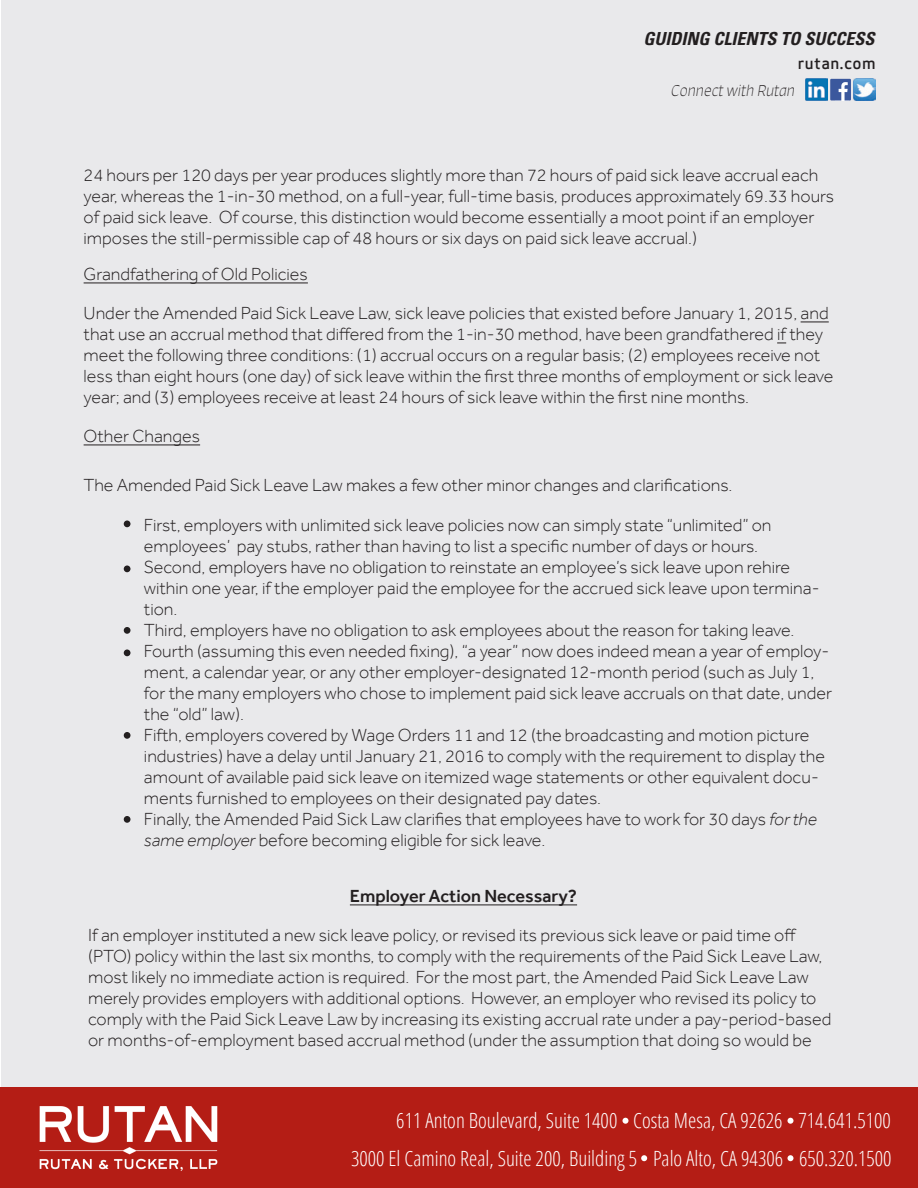
<style>
.page{position:relative;width:918px;height:1188px;background:#fff}
.page>*{position:absolute;margin:0;border:0;box-sizing:border-box;transform-origin:0 0}
.t1{font:300 condensed 21px/37.3px "Open Sans";color:#fff;text-align:right}
.t2{font:300 18px/21px "Effra";color:#231f20}
.t3{font:500 18px "Effra";color:#231f20}
.t4{font:italic 700 condensed 18px "Univers LT Std";color:#231f20}
.t5{font:500 16.5px "Apex Sans";letter-spacing:.03em;color:#231f20}
.t6{font:italic 100 15px "Signo";color:#231f20}
.s1{font-style:italic}
</style>
<div class="page">
<div style="left:1px;top:0;width:916px;height:1188px;background:#e9e9eb"></div>
<div style="left:0;top:1088px;width:918px;height:100px;background:#b41d15"></div>
<svg style="left:622px;top:1118px;width:6px;height:6px"></svg>
<svg style="left:788px;top:1118px;width:6px;height:6px"></svg>
<svg style="left:641px;top:1155px;width:6px;height:6px"></svg>
<svg style="left:788px;top:1155px;width:6px;height:6px"></svg>
<img style="left:854px;top:79px;width:22px;height:22px">
<img style="left:806px;top:79px;width:21px;height:21px">
<svg style="left:830px;top:79px;width:21px;height:21px"></svg>
<hr style="left:84px;top:283px;width:224px;height:1px;background:#231f20">
<svg style="left:801px;top:322px;width:28px;height:1px"></svg>
<hr style="left:84px;top:445px;width:116px;height:1px;background:#231f20">
<hr style="left:350px;top:905px;width:227px;height:1px;background:#231f20">
<img style="left:39px;top:1106px;width:179px;height:65px">
<div style="left:124px;top:520px;width:6px;height:7px;background:#231f20;border-radius:50%"></div>
<svg style="left:124px;top:566px;width:6px;height:6px"></svg>
<div style="left:124px;top:627px;width:6px;height:7px;background:#231f20;border-radius:50%"></div>
<svg style="left:124px;top:650px;width:6px;height:6px"></svg>
<div style="left:124px;top:732px;width:6px;height:7px;background:#231f20;border-radius:50%"></div>
<div style="left:124px;top:816px;width:6px;height:7px;background:#231f20;border-radius:50%"></div>
<p class="t4" style="left:644px;top:27px;width:233px">GUIDING CLIENTS TO SUCCESS</p>
<p class="t6" style="left:671px;top:81px;width:125px">Connect with Rutan</p>
<p class="t5" style="left:798px;top:48px;width:80px">rutan.com</p>
<p class="t2" style="left:84px;top:165px;width:752px">24 hours per 120 days per year produces slightly more than 72 hours of paid sick leave accrual each year, whereas the 1-in-30 method, on a full-year, full-time basis, produces approximately 69.33 hours of paid sick leave. Of course, this distinction would become essentially a moot point if an employer imposes the still-permissible cap of 48 hours or six days on paid sick leave accrual.)</p>
<p class="t2" style="left:84px;top:255px;width:747px;line-height:39px">Grandfathering of Old Policies<br>Under the Amended Paid Sick Leave Law, sick leave policies that existed before January 1, 2015, and</p>
<p class="t2" style="left:84px;top:324px;width:751px">that use an accrual method that differed from the 1-in-30 method, have been grandfathered if they meet the following three conditions: (1) accrual occurs on a regular basis; (2) employees receive not less than eight hours (one day) of sick leave within the first three months of employment or sick leave year; and (3) employees receive at least 24 hours of sick leave within the first nine months.</p>
<p class="t2" style="left:84px;top:426px;width:118px">Other Changes</p>
<p class="t2" style="left:84px;top:474px;width:650px">The Amended Paid Sick Leave Law makes a few other minor changes and clarifications.</p>
<p class="t2" style="left:144px;top:514px;width:690px">First, employers with unlimited sick leave policies now can simply state “unlimited” on employees’ pay stubs, rather than having to list a specific number of days or hours.<br>Second, employers have no obligation to reinstate an employee’s sick leave upon rehire within one year, if the employer paid the employee for the accrued sick leave upon termina&shy;tion.<br>Third, employers have no obligation to ask employees about the reason for taking leave.<br>Fourth (assuming this even needed fixing), “a year” now does indeed mean a year of employ&shy;ment, a calendar year, or any other employer-designated 12-month period (such as July 1, for the many employers who chose to implement paid sick leave accruals on that date, under the “old” law).<br>Fifth, employers covered by Wage Orders 11 and 12 (the broadcasting and motion picture industries) have a delay until January 21, 2016 to comply with the requirement to display the amount of available paid sick leave on itemized wage statements or other equivalent docu&shy;ments furnished to employees on their designated pay dates.<br>Finally, the Amended Paid Sick Law clarifies that employees have to work for 30 days <span class="s1">for the same employer</span> before becoming eligible for sick leave.</p>
<p class="t3" style="left:350px;top:886px;width:229px">Employer Action Necessary?</p>
<p class="t2" style="left:88px;top:925px;width:745px">If an employer instituted a new sick leave policy, or revised its previous sick leave or paid time off (PTO) policy within the last six months, to comply with the requirements of the Paid Sick Leave Law, most likely no immediate action is required. For the most part, the Amended Paid Sick Leave Law merely provides employers with additional options. However, an employer who revised its policy to comply with the Paid Sick Leave Law by increasing its existing accrual rate under a pay-period-based or months-of-employment based accrual method (under the assumption that doing so would be</p>
<p class="t1" style="left:351px;top:1101px;width:542px">611 Anton Boulevard, Suite 1400 Costa Mesa, CA 92626 714.641.5100<br>3000 El Camino Real, Suite 200, Building 5 Palo Alto, CA 94306 650.320.1500</p>
</div>
